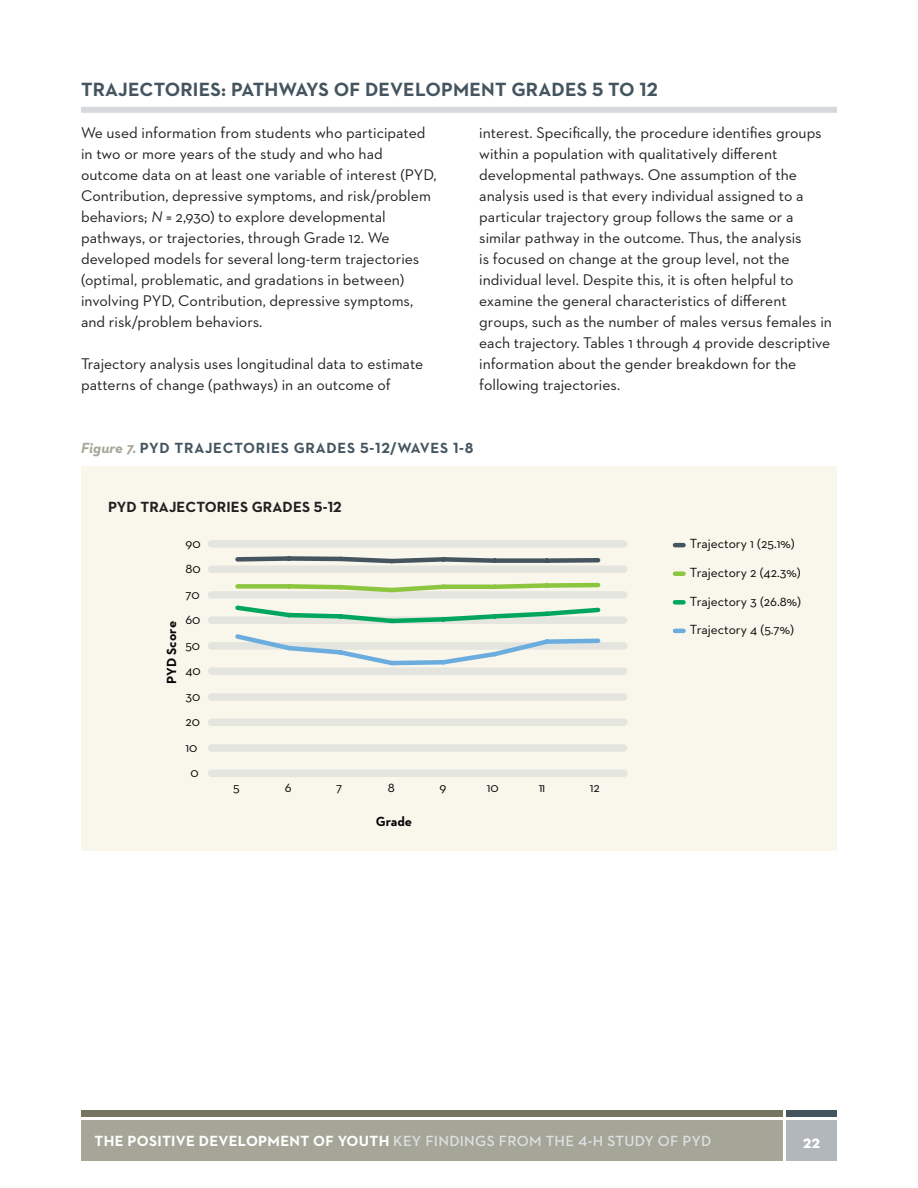
<style>
.page{position:relative;width:918px;height:1188px;background:#fff}
.page>*{position:absolute;margin:0;border:0;box-sizing:border-box;transform-origin:0 0}
.t1{font:700 19.5px "Neutraface 2 Text";letter-spacing:.01em;color:#45555f}
.t2{font:700 18px "Neutraface 2 Text";color:#fff}
.t3{font:15.75px/21px "Neutraface 2 Text";color:#231f20}
.t4{font:600 15px "Neutraface 2 Text";letter-spacing:.02em;color:#dde0e2}
.t5{font:700 15px "Neutraface 2 Text";letter-spacing:.05em;color:#45555f}
.t6{font:700 15px "Neutraface 2 Text";letter-spacing:.01em;color:#231f20}
.t7{font:13.5px/28.7px "Neutraface 2 Text";color:#050504}
.t8{font:700 13.5px "Neutraface 2 Text";color:#050504}
.s1{font-style:italic}
.s2{font-style:italic;color:#a6a698}
.s3{font-weight:700;color:#fff}
</style>
<div class="page">
<div style="left:81px;top:1120px;width:702px;height:41px;background:#a6a698"></div>
<div style="left:81px;top:1110px;width:702px;height:7px;background:#767561"></div>
<div style="left:787px;top:1120px;width:50px;height:41px;background:#b2b7bb"></div>
<div style="left:787px;top:1110px;width:50px;height:7px;background:#45555f"></div>
<div style="left:81px;top:107px;width:756px;height:6px;background:#d5d9dc"></div>
<div style="left:81px;top:466px;width:756px;height:385px;background:#f9f6ec"></div>
<svg style="left:208px;top:540px;width:420px;height:212px"></svg>
<div style="left:208px;top:770px;width:420px;height:7px;background:#e5e5df;border-radius:4px"></div>
<svg style="left:233px;top:554px;width:370px;height:12px"></svg>
<svg style="left:233px;top:581px;width:370px;height:14px"></svg>
<svg style="left:232px;top:603px;width:371px;height:65px"></svg>
<svg style="left:675px;top:543px;width:9px;height:4px"></svg>
<div style="left:675px;top:571px;width:9px;height:5px;background:#8bc63e"></div>
<div style="left:675px;top:600px;width:9px;height:5px;background:#00a65d"></div>
<svg style="left:675px;top:629px;width:9px;height:4px"></svg>
<p class="t1" style="left:81px;top:77px;width:577px">TRAJECTORIES: PATHWAYS OF DEVELOPMENT GRADES 5 TO 12</p>
<p class="t3" style="left:81px;top:122px;width:357px">We used information from students who participated in two or more years of the study and who had outcome data on at least one variable of interest (PYD, Contribution, depressive symptoms, and risk/problem behaviors; <span class="s1">N</span> = 2,930) to explore developmental pathways, or trajectories, through Grade 12. We developed models for several long-term trajectories (optimal, problematic, and gradations in between) involving PYD, Contribution, depressive symptoms, and risk/problem behaviors.</p>
<p class="t3" style="left:81px;top:353px;width:344px">Trajectory analysis uses longitudinal data to estimate patterns of change (pathways) in an outcome of</p>
<p class="t3" style="left:479px;top:122px;width:354px">interest. Specifically, the procedure identifies groups within a population with qualitatively different developmental pathways. One assumption of the analysis used is that every individual assigned to a particular trajectory group follows the same or a similar pathway in the outcome. Thus, the analysis<br>is focused on change at the group level, not the individual level. Despite this, it is often helpful to examine the general characteristics of different groups, such as the number of males versus females in each trajectory. Tables 1 through 4 provide descriptive information about the gender breakdown for the following trajectories.</p>
<p class="t5" style="left:81px;top:438px;width:394px"><span class="s2">Figure 7.</span> PYD TRAJECTORIES GRADES 5-12/WAVES 1-8</p>
<p class="t6" style="left:108px;top:498px;width:235px">PYD TRAJECTORIES GRADES 5-12</p>
<p class="t7" style="left:185px;top:529px;width:17px">90</p>
<p class="t7" style="left:185px;top:554px;width:17px">80</p>
<p class="t8" style="left:163px;top:684px;width:64px;rotate:-90deg">PYD SCORE</p>
<p class="t7" style="left:185px;top:580px;width:16px">70</p>
<p class="t7" style="left:185px;top:605px;width:17px">60</p>
<p class="t7" style="left:185px;top:631px;width:16px">50</p>
<p class="t7" style="left:185px;top:656px;width:17px">40</p>
<p class="t7" style="left:185px;top:681px;width:16px">30</p>
<p class="t7" style="left:185px;top:707px;width:16px">20</p>
<p class="t7" style="left:185px;top:732px;width:14px">10</p>
<p class="t7" style="left:190px;top:758px;width:10px">0</p>
<p class="t7" style="left:233px;top:773px;width:8px">5</p>
<p class="t7" style="left:285px;top:773px;width:8px">6</p>
<p class="t7" style="left:336px;top:773px;width:8px">7</p>
<p class="t7" style="left:388px;top:773px;width:9px">8</p>
<p class="t7" style="left:439px;top:773px;width:8px">9</p>
<p class="t7" style="left:487px;top:773px;width:14px">10</p>
<p class="t7" style="left:539px;top:773px;width:8px">11</p>
<p class="t7" style="left:590px;top:773px;width:12px">12</p>
<p class="t8" style="left:376px;top:813px;width:38px">GRADE</p>
<p class="t7" style="left:690px;top:529px;width:113px">Trajectory 1 (25.1%)<br>Trajectory 2 (42.3%)<br>Trajectory 3 (26.8%)<br>Trajectory 4 (5.7%)</p>
<p class="t4" style="left:94px;top:1131px;width:618px"><span class="s3">THE POSITIVE DEVELOPMENT OF YOUTH</span> KEY FINDINGS FROM THE 4-H STUDY OF PYD</p>
<p class="t2" style="left:803px;top:1130px;width:19px">22</p>
</div>
